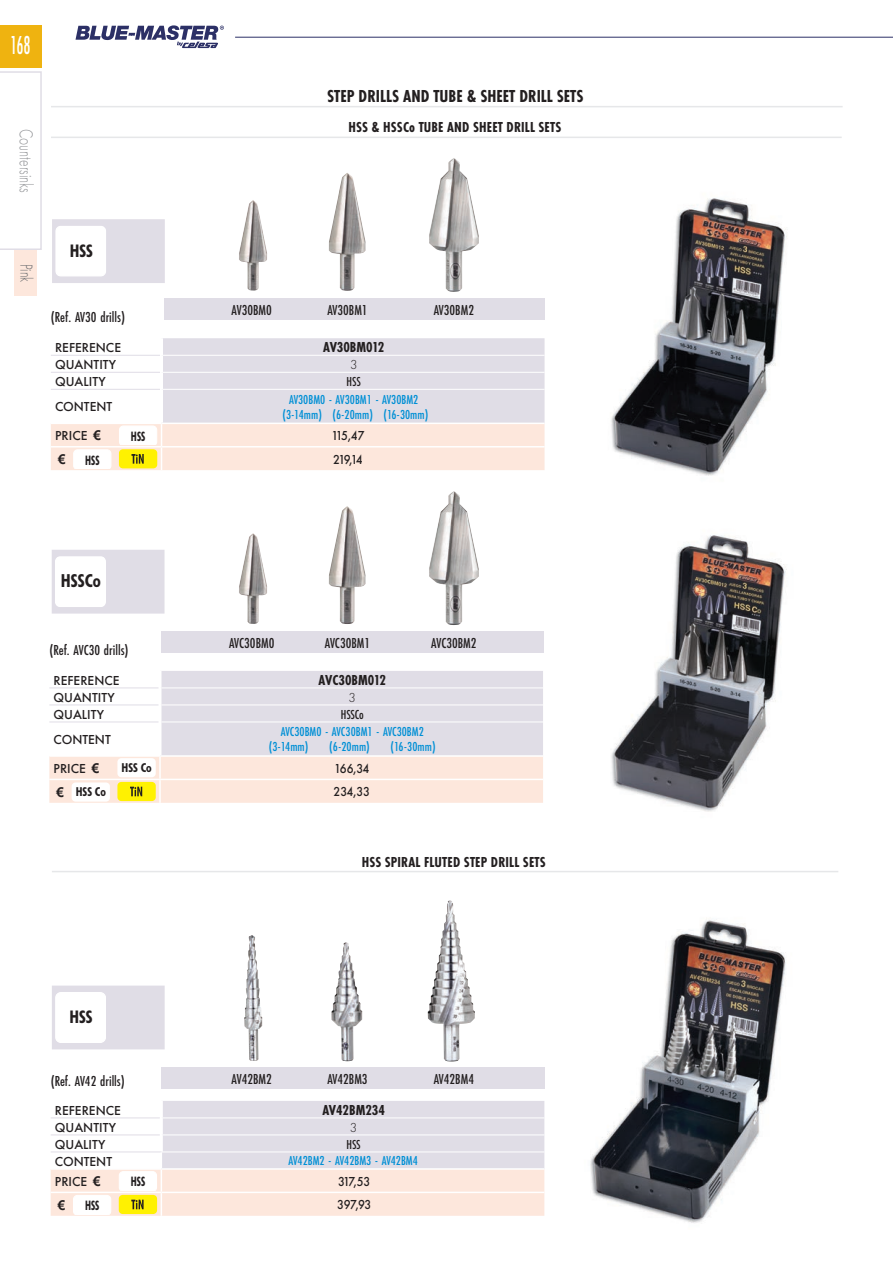
<style>
.page{position:relative;width:893px;height:1263px;background:#fff}
.page>*{position:absolute;margin:0;border:0;box-sizing:border-box;transform-origin:0 0}
.t1{font:500 27px "Futura PT Cond";color:#fff;scale:.7 1}
.t2{font:300 19.5px "Futura PT";color:#939598;scale:.7 1}
.t3{font:700 18px "Futura PT Cond";color:#231f20}
.t4{font:700 condensed 18px "Futura BT";color:#231f20}
.t5{font:300 18px "Futura PT";color:#6c6d70;scale:.7 1}
.t6{font:700 condensed 17.55px "Futura BT";color:#231f20}
.t7{font:500 15px "Futura PT Cond";color:#231f20}
.t8{font:700 15px "Futura PT Cond";letter-spacing:.01em;color:#231f20}
.t9{font:500 13.5px/15px "Futura PT Cond";color:#008fd5;text-align:center}
.t10{font:500 13.5px/17px "Futura PT";color:#231f20}
.t11{font:500 13.5px/23.4px "Futura PT";letter-spacing:-.14em;color:#231f20;scale:.9 1}
.t12{font:500 13.5px/23.4px "Futura PT";letter-spacing:-.03em;color:#231f20;scale:.9 1}
.t13{font:500 13.5px/23.4px "Futura PT";letter-spacing:-.035em;color:#231f20;scale:.9 1}
.t14{font:500 13.5px "Futura PT Cond";color:#231f20}
.t15{font:300 13.5px "Futura PT";color:#231f20}
.t16{font:700 13.5px "Arial";color:#231f20}
.t17{font:700 condensed 13.05px "Futura BT";color:#231f20;scale:.83 1}
.t18{font:700 condensed 12.3px "Futura BT";color:#231f20}
.s1{font-family:"Arial";font-weight:700}
.s2{font-family:"Arial";font-stretch:normal;font-size:13.5px}
</style>
<div class="page">
<hr style="left:235px;top:37px;width:657px;height:1px;background:#2c3066">
<div style="left:14px;top:249px;width:22px;height:47px;background:#fde7dc"></div>
<div style="left:0;top:25px;width:42px;height:42px;background:#efb310"></div>
<svg style="left:0;top:71px;width:42px;height:179px"></svg>
<svg style="left:75px;top:25px;width:149px;height:23px"></svg>
<img style="left:239px;top:533px;width:28px;height:90px">
<img style="left:329px;top:506px;width:36px;height:118px">
<img style="left:429px;top:491px;width:49px;height:134px">
<img style="left:611px;top:535px;width:176px;height:277px">
<img style="left:611px;top:198px;width:176px;height:278px">
<img style="left:538px;top:920px;width:248px;height:303px">
<svg style="left:51px;top:338px;width:493px;height:132px"></svg>
<svg style="left:49px;top:671px;width:494px;height:131px"></svg>
<svg style="left:51px;top:1100px;width:493px;height:115px"></svg>
<div style="left:52px;top:219px;width:113px;height:64px;background:#e0dde6"></div>
<div style="left:56px;top:226px;width:49px;height:50px;background:#fff;border-radius:5px"></div>
<div style="left:55px;top:225px;width:51px;height:51px;border:1px solid #fff;border-radius:5px"></div>
<div style="left:52px;top:550px;width:112px;height:63px;background:#e0dde6"></div>
<div style="left:55px;top:556px;width:51px;height:51px;background:#fff;border-radius:5px"></div>
<div style="left:52px;top:985px;width:113px;height:64px;background:#e0dde6"></div>
<div style="left:56px;top:992px;width:49px;height:50px;background:#fff;border-radius:5px"></div>
<div style="left:55px;top:991px;width:51px;height:51px;border:1px solid #fff;border-radius:5px"></div>
<img style="left:244px;top:935px;width:18px;height:125px">
<div style="left:164px;top:299px;width:380px;height:21px;background:#e0dde6"></div>
<div style="left:161px;top:631px;width:383px;height:21px;background:#e0dde6"></div>
<img style="left:239px;top:200px;width:28px;height:90px">
<img style="left:329px;top:173px;width:36px;height:118px">
<img style="left:429px;top:158px;width:49px;height:134px">
<div style="left:161px;top:1067px;width:383px;height:21px;background:#e0dde6"></div>
<img style="left:331px;top:942px;width:31px;height:118px">
<img style="left:427px;top:900px;width:48px;height:161px">
<hr style="left:51px;top:106px;width:791px;height:1px;background:#e6e7e9">
<hr style="left:51px;top:136px;width:790px;height:2px;background:#e6e7e9">
<hr style="left:52px;top:870px;width:786px;height:2px;background:#e6e7e9">
<h1 class="t1" style="left:10px;top:29px;width:31px">168</h1>
<h2 class="t2" style="left:37px;top:129px;width:92px;rotate:90deg">Countersinks</h2>
<h3 class="t5" style="left:37px;top:263px;width:28px;rotate:90deg">Pink</h3>
<p class="t6" style="left:70px;top:240px;width:25px">HSS</p>
<p class="t7" style="left:51px;top:308px;width:76px">(Ref. AV30 drills)</p>
<p class="t10" style="left:55px;top:339px;width:67px">REFERENCE<br>QUANTITY<br>QUALITY</p>
<p class="t10" style="left:55px;top:392px;width:59px;line-height:28.7px">CONTENT<br>PRICE <span class="s1">€</span></p>
<p class="t16" style="left:58px;top:450px;width:9px">€</p>
<p class="t17" style="left:85px;top:452px;width:19px">HSS</p>
<p class="t17" style="left:131px;top:428px;width:19px">HSS</p>
<h3 class="t4" style="left:61px;top:570px;width:41px">HSSCo</h3>
<p class="t7" style="left:49px;top:640px;width:81px">(Ref. AVC30 drills)</p>
<p class="t10" style="left:54px;top:671px;width:67px">REFERENCE<br>QUANTITY<br>QUALITY</p>
<p class="t10" style="left:54px;top:725px;width:59px;line-height:28.7px">CONTENT<br>PRICE <span class="s1">€</span></p>
<p class="t18" style="left:121px;top:759px;width:32px">HSS Co</p>
<p class="t18" style="left:57px;top:783px;width:51px"><span class="s2">€</span> HSS Co</p>
<p class="t6" style="left:69px;top:1005px;width:25px">HSS</p>
<p class="t7" style="left:51px;top:1071px;width:76px">(Ref. AV42 drills)</p>
<p class="t10" style="left:55px;top:1101px;width:67px">REFERENCE<br>QUANTITY<br>QUALITY<br>CONTENT</p>
<p class="t10" style="left:55px;top:1172px;width:47px">PRICE <span class="s1">€</span></p>
<p class="t16" style="left:58px;top:1195px;width:9px">€</p>
<p class="t17" style="left:85px;top:1197px;width:19px">HSS</p>
<p class="t17" style="left:131px;top:1173px;width:19px">HSS</p>
<h3 class="t3" style="left:327px;top:85px;width:257px">STEP DRILLS AND TUBE &amp; SHEET DRILL SETS</h3>
<p class="t8" style="left:348px;top:119px;width:214px">HSS &amp; HSSCo TUBE AND SHEET DRILL SETS</p>
<p class="t7" style="left:231px;top:301px;width:42px">AV30BM0</p>
<p class="t7" style="left:327px;top:301px;width:42px">AV30BM1</p>
<p class="t7" style="left:433px;top:301px;width:42px">AV30BM2</p>
<p class="t8" style="left:323px;top:338px;width:63px">AV30BM012</p>
<p class="t15" style="left:350px;top:357px;width:9px">3</p>
<p class="t14" style="left:346px;top:373px;width:16px">HSS</p>
<p class="t9" style="left:282px;top:391px;width:147px">AV30BM0 - AV30BM1 - AV30BM2 (3-14mm) (6-20mm) (16-30mm)</p>
<p class="t11" style="left:331px;top:424px;width:39px">115,47<br>219,14</p>
<p class="t7" style="left:229px;top:634px;width:47px">AVC30BM0</p>
<p class="t7" style="left:325px;top:634px;width:47px">AVC30BM1</p>
<p class="t7" style="left:431px;top:634px;width:47px">AVC30BM2</p>
<p class="t8" style="left:318px;top:671px;width:69px">AVC30BM012</p>
<p class="t15" style="left:348px;top:689px;width:9px">3</p>
<p class="t14" style="left:340px;top:706px;width:25px">HSSCo</p>
<p class="t9" style="left:269px;top:724px;width:156px;text-align:left;text-indent:12px">AVC30BM0 - AVC30BM1 - AVC30BM2 (3-14mm)</p>
<p class="t9" style="left:329px;top:739px;width:42px">(6-20mm)</p>
<p class="t9" style="left:390px;top:739px;width:46px">(16-30mm)</p>
<p class="t12" style="left:333px;top:756px;width:42px">166,34<br>234,33</p>
<p class="t8" style="left:361px;top:852px;width:185px">HSS SPIRAL FLUTED STEP DRILL SETS</p>
<p class="t7" style="left:231px;top:1070px;width:42px">AV42BM2</p>
<p class="t7" style="left:327px;top:1070px;width:42px">AV42BM3</p>
<p class="t7" style="left:433px;top:1070px;width:42px">AV42BM4</p>
<p class="t8" style="left:322px;top:1100px;width:64px">AV42BM234</p>
<p class="t15" style="left:350px;top:1119px;width:9px">3</p>
<p class="t14" style="left:346px;top:1135px;width:16px">HSS</p>
<p class="t9" style="left:288px;top:1153px;width:131px">AV42BM2 - AV42BM3 - AV42BM4</p>
<p class="t13" style="left:337px;top:1169px;width:40px">317,53<br>397,93</p>
</div>
